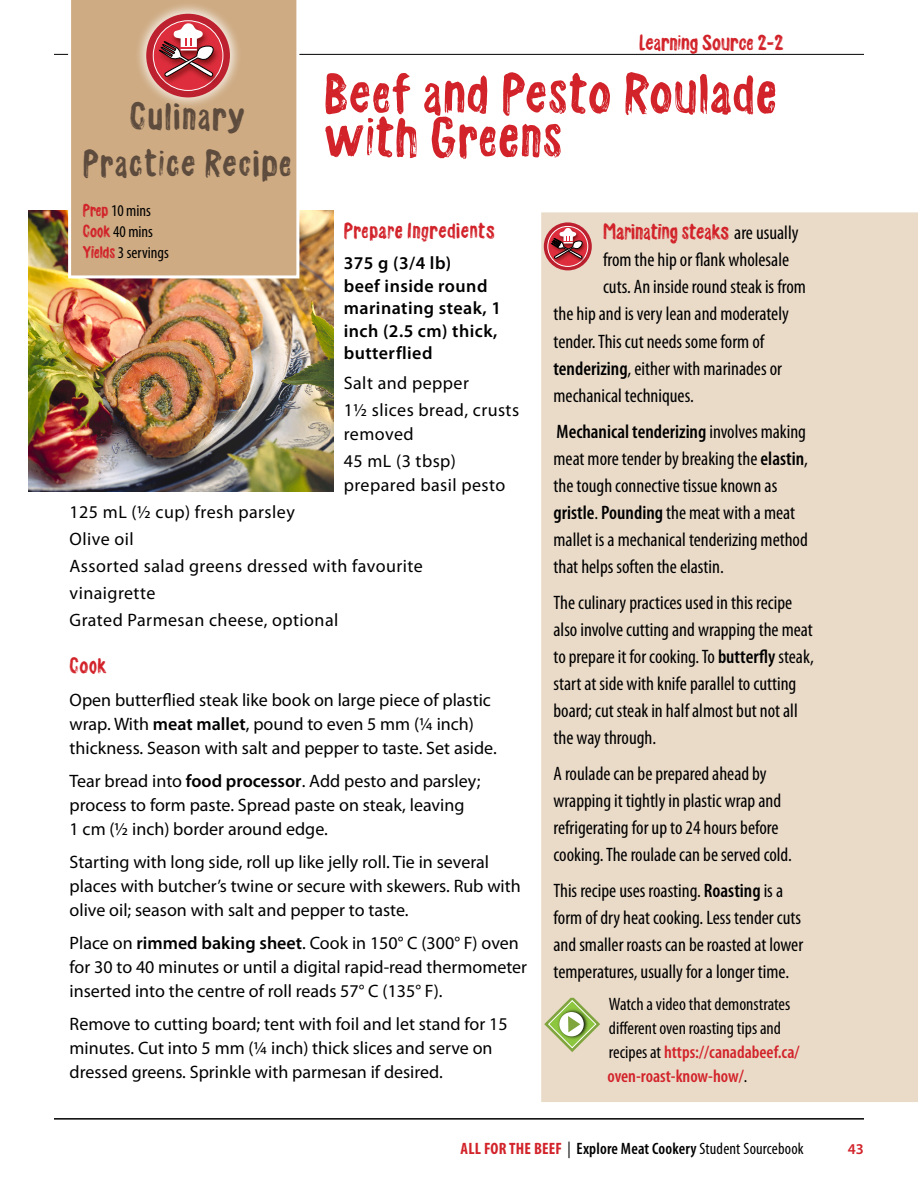
<style>
.page{position:relative;width:918px;height:1188px;background:#fff}
.page>*{position:absolute;margin:0;border:0;box-sizing:border-box;transform-origin:0 0}
.t1{font:54px/43.5px "Charmelade";letter-spacing:.025em;color:#d2232a}
.t2{font:36px/46.5px "Charmelade";letter-spacing:.05em;color:#5d4b3d;text-align:center}
.t3{font:21px "Charmelade";color:#d2232a}
.t4{font:21px "Charmelade";letter-spacing:.025em;color:#d2232a}
.t5{font:condensed 19.5px/27px "Myriad Pro";color:#000}
.t6{font:18px/24px "Myriad Pro";color:#000}
.t7{font:18px/27px "Myriad Pro";letter-spacing:.025em;color:#000}
.t8{font:condensed 18px/24px "Myriad Pro";color:#000}
.t9{font:600 18px/22.5px "Myriad Pro";letter-spacing:.025em;color:#000}
.t10{font:condensed 16.5px/21px "Myriad Pro";color:#000}
.t11{font:600 15px "Myriad Pro";color:#d2232a}
.s1{font-family:"Charmelade";font-stretch:normal;color:#d2232a}
.s2{font-weight:600}
.s3{font-family:"Myriad Pro";font-stretch:condensed;font-size:19.5px;color:#000}
.s4{font-weight:600;color:#d2232a}
.s5{font-weight:700;color:#d2232a}
</style>
<div class="page">
<hr style="left:54px;top:54px;width:810px;height:1px;background:#000">
<hr style="left:54px;top:1118px;width:810px;height:2px;background:#000">
<img style="left:29px;top:211px;width:305px;height:280px">
<div style="left:541px;top:212px;width:377px;height:890px;background:#eadbc9"></div>
<svg style="left:67px;top:0;width:234px;height:280px;background:#d1b08b"></svg>
<div style="left:134px;top:2px;width:108px;height:108px;background:#fff;opacity:.75"></div>
<img style="left:137px;top:11px;width:103px;height:93px">
<svg style="left:159px;top:23px;width:55px;height:54px"></svg>
<img style="left:544px;top:998px;width:57px;height:55px">
<svg style="left:544px;top:998px;width:56px;height:54px;background:#c7cf9f"></svg>
<img style="left:541px;top:216px;width:54px;height:59px">
<svg style="left:551px;top:228px;width:32px;height:31px"></svg>
<p class="t3" style="left:639px;top:30px;width:146px">Learning Source 2-2</p>
<h1 class="t1" style="left:324px;top:72px;width:454px">Beef and Pesto Roulade with Greens</h1>
<h2 class="t2" style="left:83px;top:94px;width:210px">Culinary<br>Practice Recipe</h2>
<p class="t10" style="left:83px;top:200px;width:88px"><span class="s1">Prep</span> 10 mins<br><span class="s1">Cook</span> 40 mins<br><span class="s1">Yields</span> 3 servings</p>
<p class="t4" style="left:344px;top:218px;width:152px">Prepare Ingredients</p>
<p class="t9" style="left:344px;top:252px;width:159px">375 g (3/4 lb)<br>beef inside round marinating steak, 1 inch (2.5 cm) thick, butterflied</p>
<p class="t7" style="left:344px;top:370px;width:177px">Salt and pepper<br>1½ slices bread, crusts</p>
<p class="t7" style="left:344px;top:421px;width:114px">removed<br>45 mL (3 tbsp)</p>
<p class="t7" style="left:344px;top:472px;width:163px">prepared basil pesto</p>
<p class="t7" style="left:70px;top:499px;width:355px">125 mL (½ cup) fresh parsley<br>Olive oil<br>Assorted salad greens dressed with favourite vinaigrette<br>Grated Parmesan cheese, optional</p>
<p class="t3" style="left:70px;top:653px;width:38px">Cook</p>
<p class="t6" style="left:70px;top:688px;width:429px">Open butterflied steak like book on large piece of plastic wrap. With <span class="s2">meat mallet</span>, pound to even 5 mm (¼ inch) thickness. Season with salt and pepper to taste. Set aside.</p>
<p class="t6" style="left:70px;top:769px;width:412px">Tear bread into <span class="s2">food processor</span>. Add pesto and parsley; process to form paste. Spread paste on steak, leaving<br>1 cm (½ inch) border around edge.</p>
<p class="t6" style="left:70px;top:850px;width:453px">Starting with long side, roll up like jelly roll. Tie in several places with butcher’s twine or secure with skewers. Rub with olive oil; season with salt and pepper to taste.</p>
<p class="t6" style="left:70px;top:931px;width:459px">Place on <span class="s2">rimmed baking sheet</span>. Cook in 150° C (300° F) oven for 30 to 40 minutes or until a digital rapid-read thermometer inserted into the centre of roll reads 57° C (135° F).</p>
<p class="t6" style="left:70px;top:1012px;width:440px">Remove to cutting board; tent with foil and let stand for 15 minutes. Cut into 5 mm (¼ inch) thick slices and serve on dressed greens. Sprinkle with parmesan if desired.</p>
<p class="t3" style="left:603px;top:220px;width:197px">Marinating steaks <span class="s3">are usually</span></p>
<p class="t5" style="left:603px;top:246px;width:188px">from the hip or flank wholesale</p>
<p class="t5" style="left:603px;top:273px;width:204px">cuts. An inside round steak is from</p>
<p class="t5" style="left:554px;top:300px;width:237px">the hip and is very lean and moderately</p>
<p class="t5" style="left:554px;top:327px;width:212px">tender. This cut needs some form of</p>
<p class="t5" style="left:554px;top:354px;width:230px"><span class="s2">tenderizing</span>, either with marinades or</p>
<p class="t5" style="left:554px;top:381px;width:142px">mechanical techniques.</p>
<p class="t5" style="left:554px;top:417px;width:256px"><span class="s2">Mechanical tenderizing</span> involves making meat more tender by breaking the <span class="s2">elastin</span>, the tough connective tissue known as <span class="s2">gristle</span>. <span class="s2">Pounding</span> the meat with a meat mallet is a mechanical tenderizing method that helps soften the elastin.</p>
<p class="t5" style="left:554px;top:588px;width:262px">The culinary practices used in this recipe also involve cutting and wrapping the meat to prepare it for cooking. To <span class="s2">butterfly</span> steak, start at side with knife parallel to cutting board; cut steak in half almost but not all the way through.</p>
<p class="t5" style="left:554px;top:759px;width:240px">A roulade can be prepared ahead by wrapping it tightly in plastic wrap and refrigerating for up to 24 hours before cooking. The roulade can be served cold.</p>
<p class="t5" style="left:554px;top:876px;width:251px">This recipe uses roasting. <span class="s2">Roasting</span> is a form of dry heat cooking. Less tender cuts and smaller roasts can be roasted at lower temperatures, usually for a longer time.</p>
<p class="t8" style="left:608px;top:992px;width:194px">Watch a video that demonstrates different oven roasting tips and recipes at <span class="s4">https://canadabeef.ca/ oven-roast-know-how/</span>.</p>
<p class="t10" style="left:461px;top:1137px;width:345px"><span class="s5">ALL FOR THE BEEF</span> | <span class="s2">Explore Meat Cookery</span> Student Sourcebook</p>
<p class="t11" style="left:848px;top:1139px;width:18px">43</p>
</div>
